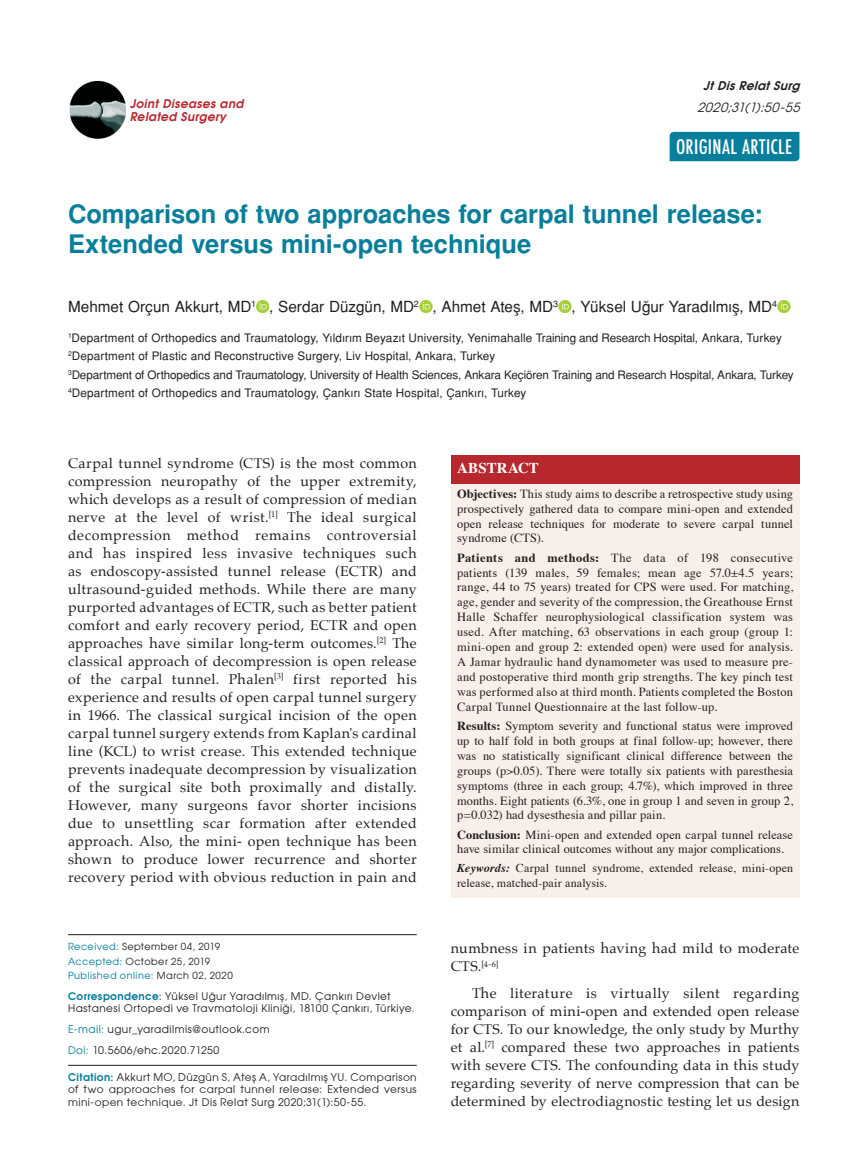
<style>
.page{position:relative;width:859px;height:1170px;background:#fff}
.page>*{position:absolute;margin:0;border:0;box-sizing:border-box;transform-origin:0 0}
.t1{font:700 25.5px/30.6px "Helvetica Tr";color:#077e9b}
.t2{font:500 condensed 19.5px "Futura";letter-spacing:.02em;color:#fff}
.t3{font:15.3px "Helvetica Normal Tr";color:#231f20}
.t4{font:700 15px "Times";letter-spacing:.01em;color:#fff}
.t5{font:14.25px/18px "Palatino";letter-spacing:.02em;color:#231f20;text-align:justify}
.t6{font:italic 12.75px "Avant Garde Tr";color:#231f20}
.t7{font:12.45px/14.9px "Times";letter-spacing:.01em;color:#231f20;text-align:justify}
.t8{font:12px/14.4px "Times";letter-spacing:.01em;color:#231f20}
.t9{font:12px/13.5px "Avant Garde Bold Italic Tr";letter-spacing:.03em;color:#b7282e}
.t10{font:italic 12px "Avant Garde Bold Tr";color:#231f20}
.t11{font:11.7px/18.3px "Helvetica Normal Tr";letter-spacing:.005em;color:#231f20}
.t12{font:10.5px/12.3px "Avant Garde Tr";letter-spacing:.045em;color:#231f20}
.t13{font:10.5px/12.6px "Avant Garde";letter-spacing:.045em;color:#231f20}
.t14{font:9.75px/14.4px "Avant Garde Tr";letter-spacing:.04em;color:#231f20}
.t15{font:8.25px "Palatino";color:#231f20}
.s1{color:#077e9b}
.s2{font-family:"Avant Garde Bold Tr";color:#077e9b}
.s3{font-family:"Avant Garde"}
.s4{font-weight:700}
.s5{font-weight:700;font-style:italic}
.s6{font-size:14.25px}
</style>
<div class="page">
<img style="left:69px;top:81px;width:58px;height:58px">
<div style="left:670px;top:132px;width:129px;height:29px;background:#077e9b"></div>
<hr style="left:68px;top:1064px;width:349px;height:1px;background:#231f20">
<hr style="left:68px;top:934px;width:349px;height:1px;background:#231f20">
<div style="left:451px;top:482px;width:348px;height:415px;background:#f7efea"></div>
<div style="left:451px;top:455px;width:348px;height:28px;background:#b7282e"></div>
<p class="t9" style="left:130px;top:96px;width:115px">Joint Diseases and<br>Related Surgery</p>
<p class="t10" style="left:703px;top:77px;width:102px">JtDisRelatSurg</p>
<p class="t6" style="left:697px;top:99px;width:108px">2020;31(1):50-55</p>
<h2 class="t2" style="left:676px;top:135px;width:118px">ORIGINAL ARTICLE</h2>
<h1 class="t1" style="left:68px;top:198px;width:696px">Comparison of two approaches for carpal tunnel release:<br>Extended versus mini-open technique</h1>
<p class="t3" style="left:68px;top:297px;width:711px">Mehmet Orçun Akkurt, MD<sup>1</sup> , Serdar Düzgün, MD<sup>2</sup> , Ahmet Ateş, MD<sup>3</sup> , Yüksel Uğur Yaradılmış, MD<sup>4</sup></p>
<p class="t11" style="left:68px;top:328px;width:727px"><sup>1</sup>Department of Orthopedics and Traumatology, Yıldırım Beyazıt University, Yenimahalle Training and Research Hospital, Ankara, Turkey <sup>2</sup>Department of Plastic and Reconstructive Surgery, Liv Hospital, Ankara, Turkey<br><sup>3</sup>Department of Orthopedics and Traumatology, University of Health Sciences, Ankara Keçiören Training and Research Hospital, Ankara, Turkey <sup>4</sup>Department of Orthopedics and Traumatology, Çankırı State Hospital, Çankırı, Turkey</p>
<p class="t5" style="left:68px;top:454px;width:350px">Carpal tunnel syndrome (CTS) is the most common compression neuropathy of the upper extremity, which develops as a result of compression of median nerve at the level of wrist.<sup>[1]</sup> The ideal surgical decompression method remains controversial and has inspired less invasive techniques such as endoscopy-assisted tunnel release (ECTR) and ultrasound-guided methods. While there are many purported advantages of ECTR, such as better patient comfort and early recovery period, ECTR and open approaches have similar long-term outcomes.<sup>[2]</sup> The classical approach of decompression is open release of the carpal tunnel. Phalen<sup>[3]</sup> first reported his experience and results of open carpal tunnel surgery in 1966. The classical surgical incision of the open carpal tunnel surgery extends from Kaplan's cardinal line (KCL) to wrist crease. This extended technique prevents inadequate decompression by visualization of the surgical site both proximally and distally.<br>However, many surgeons favor shorter incisions due to unsettling scar formation after extended approach. Also, the mini- open technique has been shown to produce lower recurrence and shorter recovery period with obvious reduction in pain and</p>
<p class="t14" style="left:68px;top:939px;width:166px"><span class="s1">Received:</span> September 04, 2019<br><span class="s1">Accepted:</span> October 25, 2019<br><span class="s1">Published online:</span> March 02, 2020</p>
<p class="t12" style="left:68px;top:989px;width:348px"><span class="s2">Correspondence</span>: Yüksel Uğur Yaradılmış, MD. Çankırı Devlet<br>Hastanesi Ortopedi ve Travmatoloji Kliniği, 18100 Çankırı, Türkiye.</p>
<p class="t12" style="left:68px;top:1018px;width:203px;line-height:20.9px"><span class="s1">E-mail:</span> ugur_yaradilmis@outlook.com<br><span class="s1">Doi:</span> 10.5606/ehc.2020.71250</p>
<p class="t13" style="left:68px;top:1070px;width:350px"><span class="s2">Citation:</span> Akkurt MO, Düzgün S, Ateş A, Yaradılmış YU. Comparison of two approaches for carpal tunnel release: Extended versus</p>
<p class="t12" style="left:68px;top:1095px;width:300px"><span class="s3">mini-open technique</span>. Jt Dis Relat Surg 2020;31(1):50-55.</p>
<p class="t4" style="left:457px;top:453px;width:83px">ABSTRACT</p>
<p class="t7" style="left:457px;top:485px;width:337px"><span class="s4">Objectives:</span> This study aims to describe a retrospective study using prospectively gathered data to compare mini-open and extended open release techniques for moderate to severe carpal tunnel syndrome (CTS).</p>
<p class="t7" style="left:457px;top:549px;width:337px"><span class="s4">Patients and methods:</span> The data of 198 consecutive patients (139 males, 59 females; mean age 57.0±4.5 years; range, 44 to 75 years) treated for CPS were used. For matching, age, gender and severity of the compression, the Greathouse Ernst Halle Schaffer neurophysiological classification system was used. After matching, 63 observations in each group (group 1: mini-open and group 2: extended open) were used for analysis.<br>A Jamar hydraulic hand dynamometer was used to measure pre&shy;and postoperative third month grip strengths. The key pinch test was performed also at third month. Patients completed the Boston Carpal Tunnel Questionnaire at the last follow-up.</p>
<p class="t7" style="left:457px;top:717px;width:337px"><span class="s4">Results:</span> Symptom severity and functional status were improved up to half fold in both groups at final follow-up; however, there was no statistically significant clinical difference between the groups (p&gt;0.05). There were totally six patients with paresthesia symptoms (three in each group; 4.7%), which improved in three months. Eight patients (6.3%, one in group 1 and seven in group 2, p=0.032) had dysesthesia and pillar pain.</p>
<p class="t7" style="left:457px;top:825px;width:337px"><span class="s4">Conclusion:</span> Mini-open and extended open carpal tunnel release have similar clinical outcomes without any major complications.</p>
<p class="t8" style="left:457px;top:859px;width:337px"><span class="s5">Keywords:</span> Carpal tunnel syndrome, extended release, mini-open release, matched-pair analysis.</p>
<p class="t5" style="left:451px;top:939px;width:350px">numbness in patients having had mild to moderate</p>
<p class="t15" style="left:451px;top:956px;width:49px"><span class="s6">CTS.</span>[4-6]</p>
<p class="t5" style="left:451px;top:983px;width:350px;text-indent:21px">The literature is virtually silent regarding comparison of mini-open and extended open release for CTS. To our knowledge, the only study by Murthy et al.<sup>[7]</sup> compared these two approaches in patients with severe CTS. The confounding data in this study regarding severity of nerve compression that can be determined by electrodiagnostic testing let us design</p>
</div>
